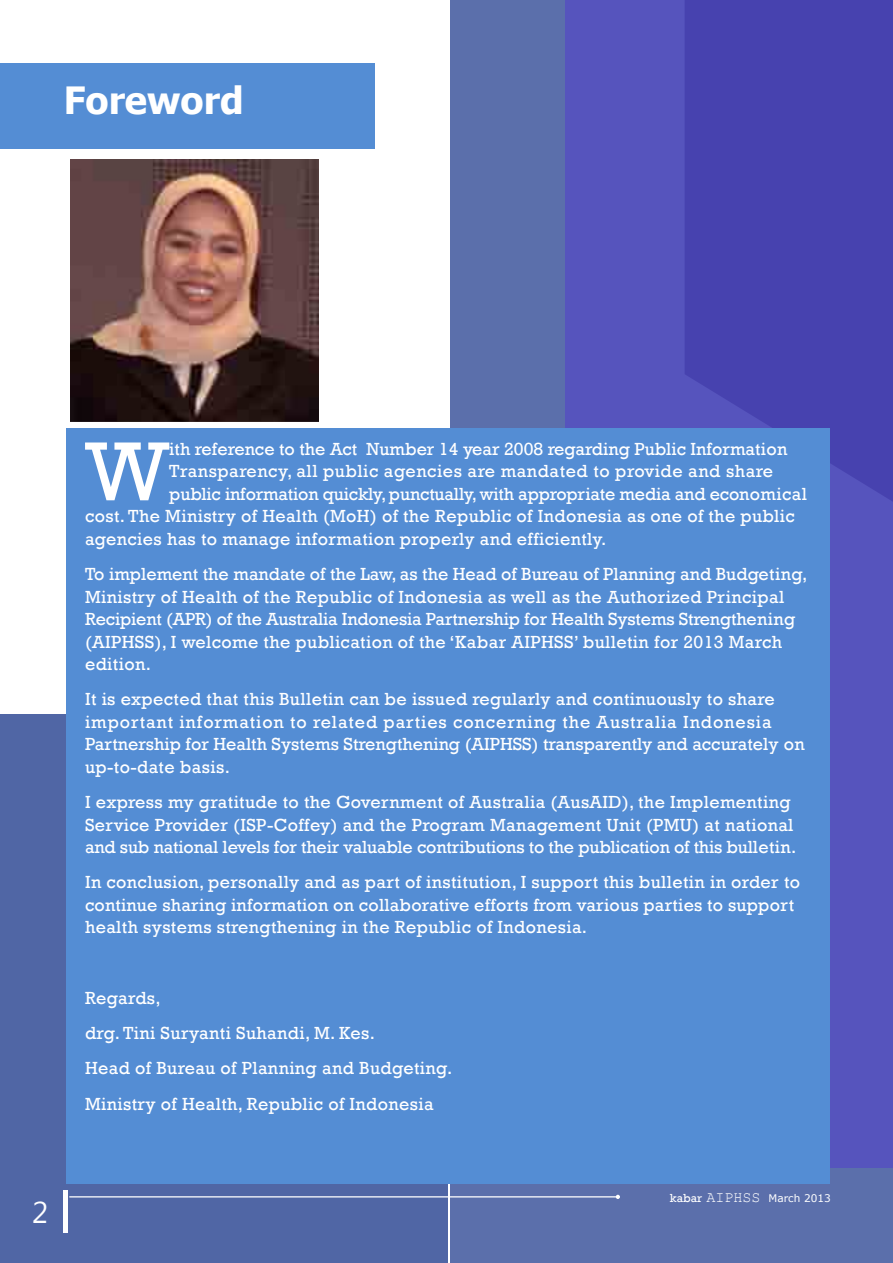
<style>
.page{position:relative;width:893px;height:1263px;background:#fff}
.page>*{position:absolute;margin:0;border:0;box-sizing:border-box;transform-origin:0 0}
.t1{font:84.3px "Rockwell";color:#fff}
.t2{font:700 37.5px "Tahoma";color:#fff}
.t3{font:30px "Segoe UI";color:#fff}
.t4{font:18px/22.5px "Rockwell";letter-spacing:.02em;color:#fff}
.t5{font:18px "Rockwell";letter-spacing:-.01em;color:#fff}
.t6{font:18px "Rockwell";color:#fff}
.t7{font:10.5px "Verdana";color:#fff}
.s1{font-family:"Rockwell";font-size:12px}
.s2{font-family:"Rod";font-size:15px}
</style>
<div class="page">
<div style="left:0;top:715px;width:448px;height:548px;background:#5066a5"></div>
<div style="left:451px;top:0;width:442px;height:1263px;background:#5b6fab"></div>
<div style="left:0;top:64px;width:374px;height:85px;background:#548dd4"></div>
<div style="left:566px;top:0;width:327px;height:1167px;background:linear-gradient(to bottom,#4b47b3,#5958c0)"></div>
<div style="left:66px;top:428px;width:763px;height:755px;background:#548dd4"></div>
<img style="left:71px;top:159px;width:248px;height:262px">
<hr style="left:64px;top:1191px;width:4px;height:42px;background:#fff">
<svg style="left:69px;top:1195px;width:551px;height:4px"></svg>
<h2 class="t2" style="left:64px;top:74px;width:181px">Foreword</h2>
<h3 class="t3" style="left:32px;top:1191px;width:18px">2</h3>
<h1 class="t1" style="left:85px;top:423px;width:86px">W</h1>
<p class="t6" style="left:169px;top:438px;width:620px">ith reference to the Act Number 14 year 2008 regarding Public Information</p>
<p class="t4" style="left:169px;top:460px;width:605px">Transparency, all public agencies are mandated to provide and share</p>
<p class="t5" style="left:169px;top:483px;width:639px">public information quickly, punctually, with appropriate media and economical</p>
<p class="t4" style="left:85px;top:505px;width:711px">cost. The Ministry of Health (MoH) of the Republic of Indonesia as one of the public</p>
<p class="t4" style="left:85px;top:528px;width:523px">agencies has to manage information properly and efficiently.</p>
<p class="t4" style="left:85px;top:563px;width:724px">To implement the mandate of the Law, as the Head of Bureau of Planning and Budgeting, Ministry of Health of the Republic of Indonesia as well as the Authorized Principal Recipient (APR) of the Australia Indonesia Partnership for Health Systems Strengthening (AIPHSS), I welcome the publication of the ‘Kabar AIPHSS’ bulletin for 2013 March edition.</p>
<p class="t4" style="left:85px;top:688px;width:721px">It is expected that this Bulletin can be issued regularly and continuously to share important information to related parties concerning the Australia Indonesia Partnership for Health Systems Strengthening (AIPHSS) transparently and accurately on up-to-date basis.</p>
<p class="t4" style="left:85px;top:791px;width:713px">I express my gratitude to the Government of Australia (AusAID), the Implementing<br>Service Provider (ISP-Coffey) and the Program Management Unit (PMU) at national and sub national levels for their valuable contributions to the publication of this bulletin.</p>
<p class="t4" style="left:85px;top:871px;width:717px">In conclusion, personally and as part of institution, I support this bulletin in order to continue sharing information on collaborative efforts from various parties to support health systems strengthening in the Republic of Indonesia.</p>
<p class="t4" style="left:85px;top:980px;width:369px;line-height:35.2px">Regards,<br>drg. Tini Suryanti Suhandi, M. Kes.<br>Head of Bureau of Planning and Budgeting.<br>Ministry of Health, Republic of Indonesia</p>
<p class="t7" style="left:670px;top:1191px;width:162px"><span class="s1">kabar</span> <span class="s2">AIPHSS</span> March 2013</p>
</div>
